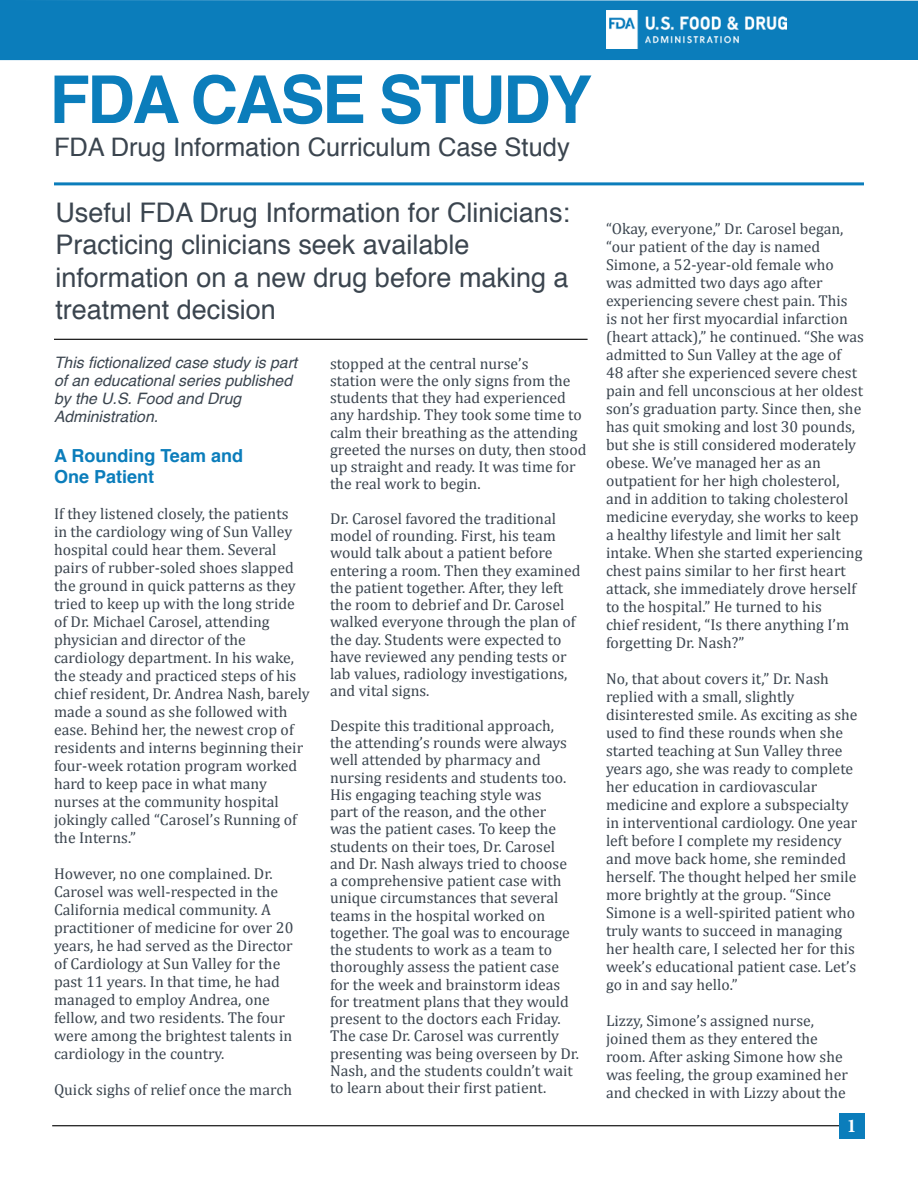
<style>
.page{position:relative;width:918px;height:1188px;background:#fff}
.page>*{position:absolute;margin:0;border:0;box-sizing:border-box;transform-origin:0 0}
.t1{font:700 66px "Helvetica";letter-spacing:-.04em;color:#0b7dbb}
.t2{font:27px/32.4px "Helvetica";color:#3b454f}
.t3{font:25.5px "Helvetica";color:#3b454f}
.t4{font:700 19.5px "Minion Pro";color:#fff}
.t5{font:700 18px "Helvetica";color:#0b7dbb}
.t6{font:15.75px/18px "Cambria";color:#3b454f}
.t7{font:italic 15.75px/18px "Helvetica";color:#3b454f}
</style>
<div class="page">
<hr style="left:52px;top:1125px;width:811px;height:1px;background:#000">
<div style="left:839px;top:1113px;width:26px;height:25px;background:#0b7dbb"></div>
<div style="left:0;top:0;width:918px;height:60px;background:#0b7dbb"></div>
<hr style="left:54px;top:182px;width:810px;height:3px;background:#0b7dbb">
<hr style="left:54px;top:339px;width:534px;height:1px;background:#000">
<img style="left:606px;top:11px;width:181px;height:38px">
<p class="t1" style="left:50px;top:47px;width:544px">FDA CASE STUDY</p>
<p class="t3" style="left:54px;top:127px;width:517px">FDA Drug Information Curriculum Case Study</p>
<p class="t2" style="left:55px;top:197px;width:516px">Useful FDA Drug Information for Clinicians:<br>Practicing clinicians seek available information on a new drug before making a treatment decision</p>
<p class="t7" style="left:54px;top:354px;width:245px">This fictionalized case study is part of an educational series published by the U.S. Food and Drug<br>Administration.</p>
<p class="t5" style="left:54px;top:441px;width:191px">A Rounding Team and</p>
<p class="t5" style="left:54px;top:463px;width:102px">One Patient</p>
<p class="t6" style="left:54px;top:505px;width:257px">If they listened closely, the patients<br>in the cardiology wing of Sun Valley hospital could hear them. Several pairs of rubber-soled shoes slapped the ground in quick patterns as they tried to keep up with the long stride of Dr. Michael Carosel, attending physician and director of the cardiology department. In his wake, the steady and practiced steps of his chief resident, Dr. Andrea Nash, barely made a sound as she followed with ease. Behind her, the newest crop of residents and interns beginning their four-week rotation program worked hard to keep pace in what many nurses at the community hospital jokingly called “Carosel’s Running of the Interns.”</p>
<p class="t6" style="left:54px;top:865px;width:241px">However, no one complained. Dr.<br>Carosel was well-respected in the California medical community. A practitioner of medicine for over 20 years, he had served as the Director of Cardiology at Sun Valley for the past 11 years. In that time, he had managed to employ Andrea, one fellow, and two residents. The four were among the brightest talents in cardiology in the country.</p>
<p class="t6" style="left:54px;top:1081px;width:240px">Quick sighs of relief once the march</p>
<p class="t6" style="left:330px;top:355px;width:258px;line-height:17.2px">stopped at the central nurse’s<br>station were the only signs from the students that they had experienced any hardship. They took some time to calm their breathing as the attending greeted the nurses on duty, then stood up straight and ready. It was time for the real work to begin.</p>
<p class="t6" style="left:330px;top:510px;width:252px;line-height:17.2px">Dr. Carosel favored the traditional model of rounding. First, his team would talk about a patient before entering a room. Then they examined the patient together. After, they left the room to debrief and Dr. Carosel walked everyone through the plan of the day. Students were expected to have reviewed any pending tests or lab values, radiology investigations, and vital signs.</p>
<p class="t6" style="left:330px;top:717px;width:251px;line-height:17.2px">Despite this traditional approach, the attending’s rounds were always well attended by pharmacy and nursing residents and students too.<br>His engaging teaching style was<br>part of the reason, and the other<br>was the patient cases. To keep the students on their toes, Dr. Carosel and Dr. Nash always tried to choose<br>a comprehensive patient case with unique circumstances that several teams in the hospital worked on together. The goal was to encourage the students to work as a team to thoroughly assess the patient case for the week and brainstorm ideas for treatment plans that they would present to the doctors each Friday.<br>The case Dr. Carosel was currently presenting was being overseen by Dr.<br>Nash, and the students couldn’t wait to learn about their first patient.</p>
<p class="t6" style="left:606px;top:219px;width:259px">“Okay, everyone,” Dr. Carosel began, “our patient of the day is named Simone, a 52-year-old female who was admitted two days ago after experiencing severe chest pain. This<br>is not her first myocardial infarction (heart attack),” he continued. “She was admitted to Sun Valley at the age of<br>48 after she experienced severe chest pain and fell unconscious at her oldest son’s graduation party. Since then, she has quit smoking and lost 30 pounds, but she is still considered moderately obese. We’ve managed her as an outpatient for her high cholesterol, and in addition to taking cholesterol medicine everyday, she works to keep a healthy lifestyle and limit her salt intake. When she started experiencing chest pains similar to her first heart attack, she immediately drove herself to the hospital.” He turned to his<br>chief resident, “Is there anything I’m forgetting Dr. Nash?”</p>
<p class="t6" style="left:606px;top:669px;width:253px">No, that about covers it,” Dr. Nash replied with a small, slightly disinterested smile. As exciting as she used to find these rounds when she started teaching at Sun Valley three years ago, she was ready to complete her education in cardiovascular medicine and explore a subspecialty in interventional cardiology. One year left before I complete my residency and move back home, she reminded herself. The thought helped her smile more brightly at the group. “Since Simone is a well-spirited patient who truly wants to succeed in managing her health care, I selected her for this week’s educational patient case. Let’s go in and say hello.”</p>
<p class="t6" style="left:606px;top:1011px;width:243px">Lizzy, Simone’s assigned nurse, joined them as they entered the room. After asking Simone how she was feeling, the group examined her and checked in with Lizzy about the</p>
<p class="t4" style="left:847px;top:1112px;width:11px">1</p>
</div>
